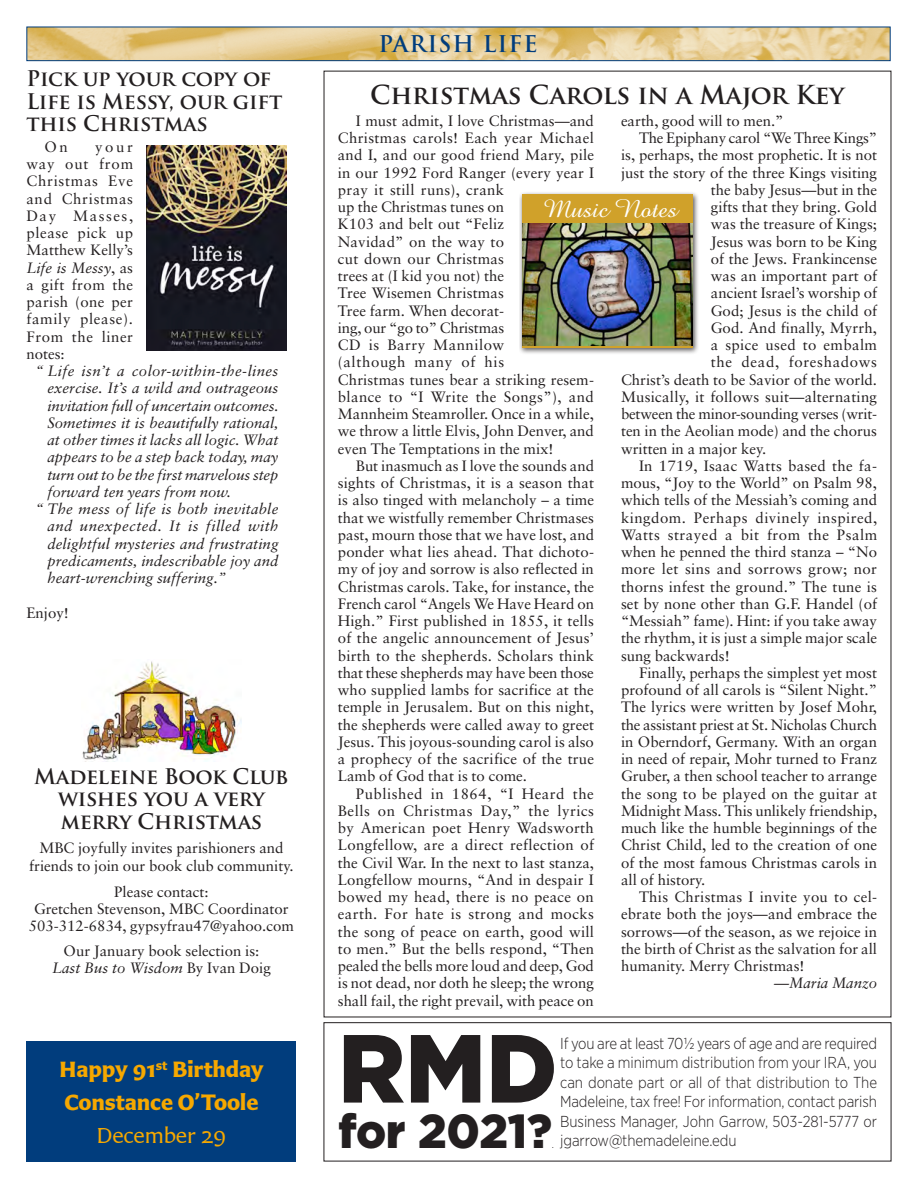
<style>
.page{position:relative;width:918px;height:1188px;background:#fff}
.page>*{position:absolute;margin:0;border:0;box-sizing:border-box;transform-origin:0 0}
.formata_headline{font:900 96.45px "Gotham";color:#231f20}
.formata_headline-2{font:900 47.7px "Gotham";letter-spacing:-.005em;color:#231f20}
.body_copy{font:26.1px "Amazone BT";color:#fff}
._2-colum_headline_17{font:700 25.5px "Trajan Pro";letter-spacing:-.01em;color:#231f20}
.feature_box_headline{font:700 22.5px/33px "Carter Sans W01";letter-spacing:-.01em;color:#f6a800;text-align:center}
.section_headers{font:700 22.5px "Trajan Pro";letter-spacing:.04em;color:#013d7d}
.article_head_trajan{font:700 21px/22.5px "Trajan Pro";letter-spacing:-.01em;color:#231f20}
.formata_headline-3{font:300 15.9px/19.5px "Gotham Narrow";letter-spacing:-.005em;color:#231f20;text-align:justify}
.body_copy-2{font:15px/17.2px "Sabon";color:#231f20;text-align:justify}
.body_copy-3{font:italic 15px/17.2px "Sabon";color:#231f20;text-align:justify}
.body_copy_no_indent{font:15px/17.2px "Sabon";color:#231f20;text-align:center}
.body_copy_no_indent-2{font:italic 15px "Sabon";color:#231f20}
.body_copy-4{font:15px "Sabon";letter-spacing:.045em;color:#231f20}
.body_copy-5{font:15px "Sabon";letter-spacing:.025em;color:#231f20}
.formata_headline-4{font:300 10.8px "Gotham Narrow";color:#231f20}
.s1{font-style:italic}
.s2{font-style:normal}
.s3{font-weight:400}
</style>
<div class="page">
<img style="left:147px;top:145px;width:139px;height:206px">
<img style="left:82px;top:661px;width:160px;height:100px">
<div style="left:26px;top:1042px;width:270px;height:120px;background:#013d7d"></div>
<svg style="left:26px;top:26px;width:865px;height:35px;background:#d9c491"></svg>
<div style="left:372px;top:25px;width:174px;height:37px;background:#fff;opacity:.75"></div>
<div style="left:519px;top:191px;width:181px;height:163px;background:#231f20;opacity:.75"></div>
<div style="left:522px;top:195px;width:171px;height:153px;background:#d0a12a"></div>
<img style="left:522px;top:224px;width:171px;height:122px">
<div style="left:324px;top:1022px;width:567px;height:139px;border:1px solid #231f20"></div>
<p class="article_head_trajan" style="left:26px;top:68px;width:257px">Pick up your copy of<br>Life is Messy, our gift this Christmas</p>
<p class="body_copy-2" style="left:44px;top:138px;width:25px">On</p>
<p class="body_copy-2" style="left:26px;top:138px;width:108px;text-indent:69px">your way out from Christmas Eve and Christmas Day Masses, please pick up Matthew Kelly’s <span class="s1">Life is Messy</span>, as a gift from the parish (one per family please).<br>From the liner notes:</p>
<p class="body_copy-3" style="left:47px;top:362px;width:233px;text-indent:-12px">“ Life isn’t a color-within-the-lines exercise. It’s a wild and outrageous invitation full of uncertain outcomes.<br>Sometimes it is beautifully rational, at other times it lacks all logic. What appears to be a step back today, may turn out to be the first marvelous step forward ten years from now.</p>
<p class="body_copy-3" style="left:47px;top:500px;width:233px;text-indent:-12px">“ The mess of life is both inevitable and unexpected. It is filled with delightful mysteries and frustrating predicaments, indescribable joy and heart-wrenching suffering.”</p>
<p class="body_copy_no_indent" style="left:26px;top:604px;width:44px">Enjoy!</p>
<p class="article_head_trajan" style="left:34px;top:765px;width:256px;text-align:center">Madeleine Book Club wishes you a very merry Christmas</p>
<p class="body_copy_no_indent" style="left:29px;top:839px;width:266px">MBC joyfully invites parishioners and friends to join our book club community.</p>
<p class="body_copy_no_indent" style="left:114px;top:883px;width:96px">Please contact:</p>
<p class="body_copy_no_indent" style="left:34px;top:900px;width:256px">Gretchen Stevenson, MBC Coordinator</p>
<p class="body_copy_no_indent" style="left:29px;top:917px;width:267px">503-312-6834, gypsyfrau47@yahoo.com</p>
<p class="body_copy_no_indent" style="left:64px;top:942px;width:197px">Our January book selection is:</p>
<p class="body_copy_no_indent-2" style="left:52px;top:959px;width:220px">Last Bus to Wisdom <span class="s2">By Ivan Doig</span></p>
<p class="feature_box_headline" style="left:59px;top:1053px;width:206px">Happy 91<sup>st</sup> Birthday<br>Constance O’Toole<br><span class="s3">December 29</span></p>
<p class="section_headers" style="left:378px;top:30px;width:161px">PARISH LIFE</p>
<p class="_2-colum_headline_17" style="left:370px;top:79px;width:476px">Christmas Carols in a Major Key</p>
<p class="body_copy-2" style="left:338px;top:112px;width:258px;text-align:left;text-indent:18px">I must admit, I love Christmas—and<br>Christmas carols! Each year Michael and I, and our good friend Mary, pile in our 1992 Ford Ranger (every year I pray it still runs), crank<br>up the Christmas tunes on<br>K103 and belt out “Feliz<br>Navidad” on the way to<br>cut down our Christmas<br>trees at (I kid you not) the<br>Tree Wisemen Christmas<br>Tree farm. When decorat-<br>ing, our “go to” Christmas<br>CD is Barry Mannilow<br>(although many of his<br>Christmas tunes bear a striking resem&shy;blance to “I Write the Songs”), and<br>Mannheim Steamroller. Once in a while, we throw a little Elvis, John Denver, and even The Temptations in the mix!</p>
<p class="body_copy-2" style="left:338px;top:457px;width:258px;text-indent:18px">But inasmuch as I love the sounds and sights of Christmas, it is a season that is also tinged with melancholy – a time that we wistfully remember Christmases past, mourn those that we have lost, and ponder what lies ahead. That dichoto&shy;my of joy and sorrow is also reflected in Christmas carols. Take, for instance, the French carol “Angels We Have Heard on High.” First published in 1855, it tells of the angelic announcement of Jesus’ birth to the shepherds. Scholars think that these shepherds may have been those who supplied lambs for sacrifice at the temple in Jerusalem. But on this night, the shepherds were called away to greet Jesus. This joyous-sounding carol is also a prophecy of the sacrifice of the true Lamb of God that is to come.</p>
<p class="body_copy-2" style="left:338px;top:785px;width:258px;text-indent:18px">Published in 1864, “I Heard the Bells on Christmas Day,” the lyrics by American poet Henry Wadsworth Longfellow, are a direct reflection of the Civil War. In the next to last stanza, Longfellow mourns, “And in despair I bowed my head, there is no peace on earth. For hate is strong and mocks the song of peace on earth, good will to men.” But the bells respond, “Then pealed the bells more loud and deep, God is not dead, nor doth he sleep; the wrong shall fail, the right prevail, with peace on</p>
<p class="body_copy-2" style="left:621px;top:112px;width:164px">earth, good will to men.”</p>
<p class="body_copy-2" style="left:639px;top:129px;width:240px">The Epiphany carol “We Three Kings”</p>
<p class="body_copy-2" style="left:621px;top:146px;width:258px">is, perhaps, the most prophetic. It is not</p>
<p class="body_copy-2" style="left:621px;top:164px;width:258px">just the story of the three Kings visiting</p>
<p class="body_copy-2" style="left:711px;top:181px;width:168px">the baby Jesus—but in the</p>
<p class="body_copy-2" style="left:711px;top:198px;width:168px">gifts that they bring. Gold</p>
<p class="body_copy-2" style="left:711px;top:215px;width:168px">was the treasure of Kings;</p>
<p class="body_copy-2" style="left:711px;top:233px;width:168px">Jesus was born to be King</p>
<p class="body_copy-2" style="left:711px;top:250px;width:168px">of the Jews. Frankincense</p>
<p class="body_copy-2" style="left:711px;top:267px;width:168px">was an important part of</p>
<p class="body_copy-2" style="left:711px;top:284px;width:168px">ancient Israel’s worship of</p>
<p class="body_copy-2" style="left:711px;top:302px;width:168px">God; Jesus is the child of</p>
<p class="body_copy-2" style="left:711px;top:319px;width:168px">God. And finally, Myrrh,</p>
<p class="body_copy-5" style="left:711px;top:336px;width:168px">a spice used to embalm</p>
<p class="body_copy-4" style="left:711px;top:353px;width:168px">the dead, foreshadows</p>
<p class="body_copy-2" style="left:621px;top:371px;width:258px">Christ’s death to be Savior of the world.</p>
<p class="body_copy-2" style="left:621px;top:388px;width:258px">Musically, it follows suit—alternating</p>
<p class="body_copy-2" style="left:621px;top:405px;width:258px">between the minor-sounding verses (writ-</p>
<p class="body_copy-2" style="left:621px;top:422px;width:258px">ten in the Aeolian mode) and the chorus</p>
<p class="body_copy-2" style="left:621px;top:440px;width:147px">written in a major key.</p>
<p class="body_copy-2" style="left:621px;top:457px;width:258px;text-indent:18px">In 1719, Isaac Watts based the fa&shy;mous, “Joy to the World” on Psalm 98, which tells of the Messiah’s coming and kingdom. Perhaps divinely inspired, Watts strayed a bit from the Psalm when he penned the third stanza – “No more let sins and sorrows grow; nor thorns infest the ground.” The tune is set by none other than G.F. Handel (of “Messiah” fame). Hint: if you take away the rhythm, it is just a simple major scale sung backwards!</p>
<p class="body_copy-2" style="left:621px;top:664px;width:258px;text-indent:18px">Finally, perhaps the simplest yet most profound of all carols is “Silent Night.” The lyrics were written by Josef Mohr, the assistant priest at St. Nicholas Church in Oberndorf, Germany. With an organ in need of repair, Mohr turned to Franz Gruber, a then school teacher to arrange the song to be played on the guitar at Midnight Mass. This unlikely friendship, much like the humble beginnings of the Christ Child, led to the creation of one of the most famous Christmas carols in all of history.</p>
<p class="body_copy-2" style="left:621px;top:888px;width:258px;text-indent:18px">This Christmas I invite you to cel&shy;ebrate both the joys—and embrace the sorrows—of the season, as we rejoice in the birth of Christ as the salvation for all humanity. Merry Christmas!</p>
<p class="body_copy-3" style="left:774px;top:974px;width:104px">—Maria Manzo</p>
<p class="body_copy" style="left:543px;top:194px;width:136px">Music Notes</p>
<p class="formata_headline" style="left:338px;top:1013px;width:221px">RMD</p>
<p class="formata_headline-2" style="left:338px;top:1103px;width:215px">for 2021?</p>
<p class="formata_headline-4" style="left:552px;top:1138px;width:4px">.</p>
<p class="formata_headline-3" style="left:560px;top:1033px;width:318px">If you are at least 70½ years of age and are required to take a minimum distribution from your IRA, you can donate part or all of that distribution to The Madeleine, tax free! For information, contact parish Business Manager, John Garrow, 503-281-5777 or jgarrow@themadeleine.edu</p>
</div>
